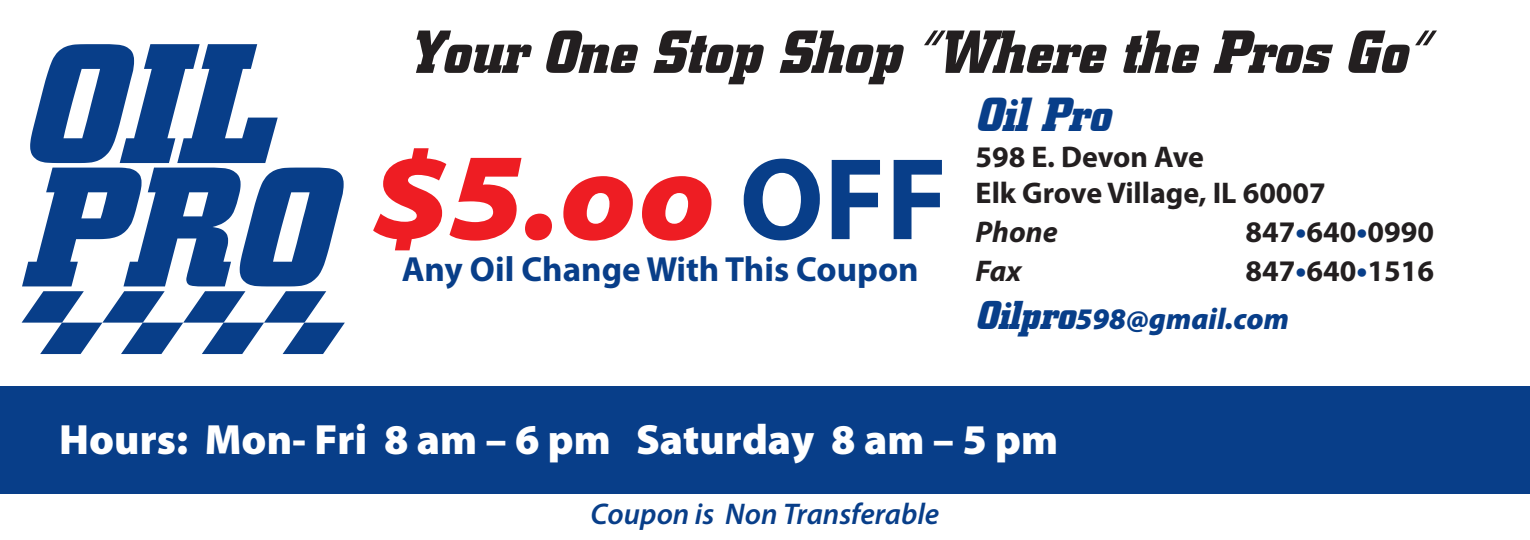
<style>
.page{position:relative;width:1530px;height:540px;background:#fff}
.page>*{position:absolute;margin:0;border:0;box-sizing:border-box;transform-origin:0 0}
.t1{font:italic 700 168.25px/123.5px "City";color:#083e89}
.t2{font:italic 900 semi-expanded 125px "Myriad Pro";color:#ee1d23}
.t3{font:italic 700 60px "City";color:#231f20}
.t4{font:italic 700 47.5px "City";color:#083e89}
.t5{font:900 42.5px "Myriad Pro";color:#fff}
.t6{font:700 35px "Myriad Pro";color:#083e89}
.t7{font:700 30px/36px "Myriad Pro";color:#231f20}
.t8{font:italic 900 30px/48px "Myriad Pro";color:#083e89}
.t9{font:italic 600 30px "Myriad Pro";color:#083e89}
.t10{font:italic 700 30px "Myriad Pro";color:#231f20}
.s1{font-weight:700;font-style:normal;font-stretch:normal;font-size:117.5px;color:#083e89}
.s2{font-size:32.5px;color:#083e89}
.s3{font-weight:700;font-style:normal;color:#231f20}
.s4{font-weight:700;font-style:normal;font-size:32.5px}
.s5{font-family:"City";font-weight:700;font-size:40px}
</style>
<div class="page">
<div style="left:0;top:386px;width:1530px;height:107px;background:#083e89"></div>
<svg style="left:22px;top:291px;width:323px;height:63px"></svg>
<h1 class="t1" style="left:20px;top:46px;width:309px">OIL<br>PRO</h1>
<h3 class="t3" style="left:409px;top:19px;width:1020px">Your One Stop Shop “Where the Pros Go”</h3>
<h2 class="t2" style="left:373px;top:126px;width:576px">$5.oo <span class="s1">OFF</span></h2>
<p class="t6" style="left:402px;top:250px;width:518px">Any Oil Change With This Coupon</p>
<h3 class="t4" style="left:976px;top:88px;width:137px">Oil Pro</h3>
<p class="t7" style="left:976px;top:139px;width:352px">598 E. Devon Ave<br>Elk Grove Village, IL 60007</p>
<p class="t10" style="left:976px;top:215px;width:84px">Phone</p>
<p class="t7" style="left:1246px;top:214px;width:190px">847<span class="s2">•</span>640<span class="s2">•</span>0990</p>
<p class="t10" style="left:976px;top:254px;width:47px">Fax</p>
<p class="t8" style="left:976px;top:247px;width:460px;text-indent:270px"><span class="s3">847</span><span class="s4">•</span><span class="s3">640</span><span class="s4">•</span><span class="s3">1516<br></span><span class="s5">Oilpro</span>598@gmail.com</p>
<h3 class="t5" style="left:59px;top:415px;width:1000px">Hours: Mon- Fri 8 am – 6 pm Saturday 8 am – 5 pm</h3>
<p class="t9" style="left:591px;top:498px;width:350px">Coupon is Non Transferable</p>
</div>
